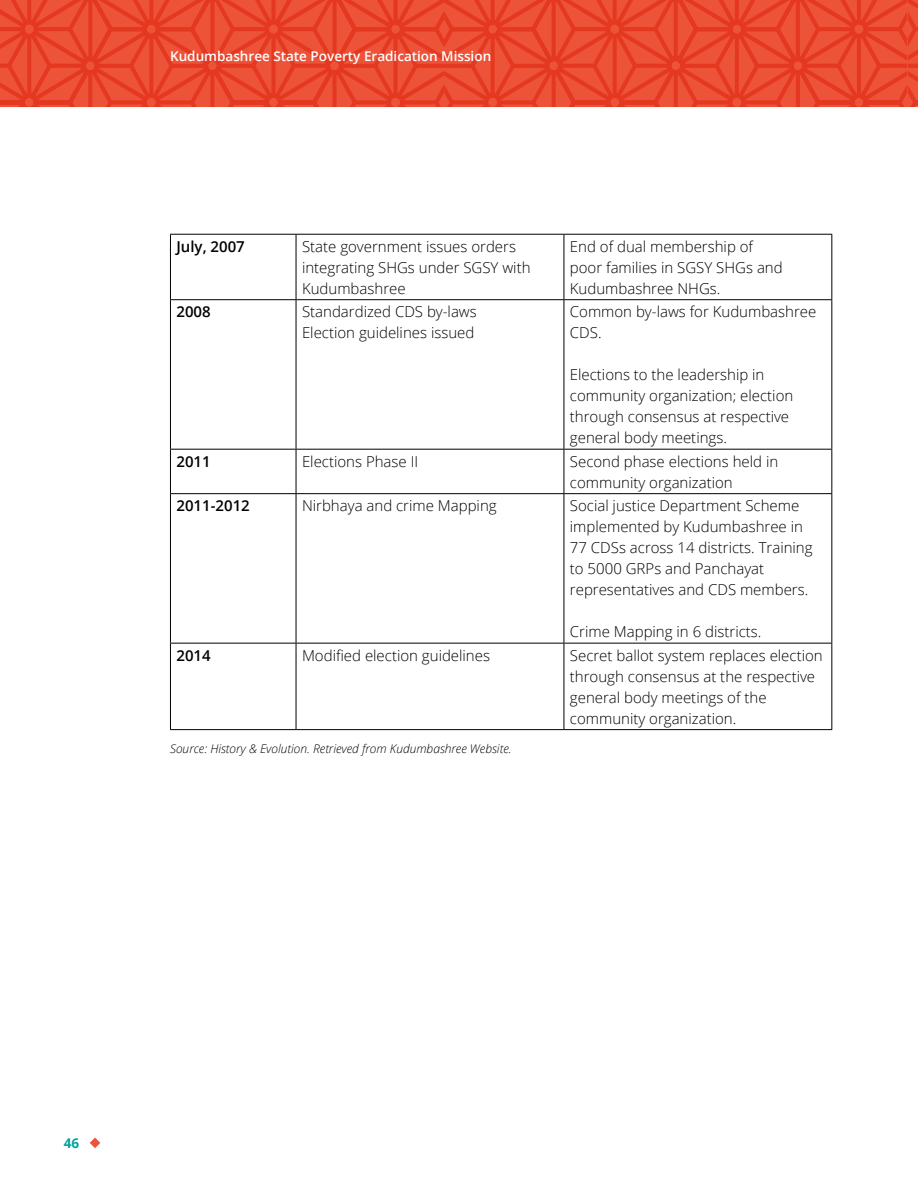
<style>
.page{position:relative;width:918px;height:1188px;background:#fff}
.page>*{position:absolute;margin:0;border:0;box-sizing:border-box;transform-origin:0 0}
.t1{font:300 15px/21px "Open Sans";color:#000}
.t2{font:600 15px "Open Sans";color:#000}
.t3{font:600 13.5px "Open Sans";color:#fff}
.t4{font:700 13.5px "Open Sans";color:#00a39d}
.t5{font:italic 300 12px "Open Sans";color:#000}
</style>
<div class="page">
<svg style="left:0;top:0;width:918px;height:107px;background:#e9482e"></svg>
<svg style="left:90px;top:1138px;width:10px;height:10px"></svg>
<hr style="left:170px;top:234px;width:126px;height:1px;background:#000">
<hr style="left:170px;top:235px;width:1px;height:64px;background:#000">
<hr style="left:296px;top:234px;width:268px;height:1px;background:#000">
<hr style="left:296px;top:235px;width:1px;height:64px;background:#000">
<hr style="left:564px;top:234px;width:268px;height:1px;background:#000">
<hr style="left:564px;top:235px;width:1px;height:64px;background:#000">
<hr style="left:831px;top:235px;width:1px;height:64px;background:#000">
<hr style="left:170px;top:299px;width:126px;height:1px;background:#000">
<hr style="left:170px;top:300px;width:1px;height:149px;background:#000">
<hr style="left:296px;top:299px;width:268px;height:1px;background:#000">
<hr style="left:296px;top:300px;width:1px;height:149px;background:#000">
<hr style="left:564px;top:299px;width:268px;height:1px;background:#000">
<hr style="left:564px;top:300px;width:1px;height:149px;background:#000">
<hr style="left:831px;top:300px;width:1px;height:149px;background:#000">
<hr style="left:170px;top:449px;width:126px;height:1px;background:#000">
<hr style="left:170px;top:450px;width:1px;height:43px;background:#000">
<hr style="left:296px;top:449px;width:268px;height:1px;background:#000">
<hr style="left:296px;top:450px;width:1px;height:43px;background:#000">
<hr style="left:564px;top:449px;width:268px;height:1px;background:#000">
<hr style="left:564px;top:450px;width:1px;height:43px;background:#000">
<hr style="left:831px;top:450px;width:1px;height:43px;background:#000">
<hr style="left:170px;top:493px;width:126px;height:1px;background:#000">
<hr style="left:170px;top:494px;width:1px;height:149px;background:#000">
<hr style="left:296px;top:493px;width:268px;height:1px;background:#000">
<hr style="left:296px;top:494px;width:1px;height:149px;background:#000">
<hr style="left:564px;top:493px;width:268px;height:1px;background:#000">
<hr style="left:564px;top:494px;width:1px;height:149px;background:#000">
<hr style="left:831px;top:494px;width:1px;height:149px;background:#000">
<hr style="left:170px;top:643px;width:126px;height:1px;background:#000">
<hr style="left:170px;top:644px;width:1px;height:85px;background:#000">
<hr style="left:296px;top:643px;width:268px;height:1px;background:#000">
<hr style="left:296px;top:644px;width:1px;height:85px;background:#000">
<hr style="left:564px;top:643px;width:268px;height:1px;background:#000">
<hr style="left:564px;top:644px;width:1px;height:85px;background:#000">
<hr style="left:831px;top:644px;width:1px;height:85px;background:#000">
<hr style="left:170px;top:729px;width:126px;height:1px;background:#000">
<hr style="left:296px;top:729px;width:268px;height:1px;background:#000">
<hr style="left:564px;top:729px;width:268px;height:1px;background:#000">
<p class="t3" style="left:170px;top:47px;width:323px">Kudumbashree State Poverty Eradication Mission</p>
<p class="t2" style="left:176px;top:236px;width:70px">July, 2007</p>
<p class="t1" style="left:302px;top:235px;width:230px">State government issues orders integrating SHGs under SGSY with<br>Kudumbashree</p>
<p class="t1" style="left:570px;top:235px;width:214px">End of dual membership of poor families in SGSY SHGs and<br>Kudumbashree NHGs.</p>
<p class="t2" style="left:176px;top:301px;width:36px">2008</p>
<p class="t1" style="left:302px;top:301px;width:176px">Standardized CDS by-laws<br>Election guidelines issued</p>
<p class="t1" style="left:570px;top:301px;width:248px">Common by-laws for Kudumbashree<br>CDS.</p>
<p class="t1" style="left:570px;top:364px;width:225px">Elections to the leadership in community organization; election through consensus at respective general body meetings.</p>
<p class="t2" style="left:176px;top:451px;width:36px">2011</p>
<p class="t1" style="left:302px;top:450px;width:118px">Elections Phase II</p>
<p class="t1" style="left:570px;top:450px;width:210px">Second phase elections held in community organization</p>
<p class="t2" style="left:176px;top:495px;width:75px">2011-2012</p>
<p class="t1" style="left:302px;top:495px;width:196px">Nirbhaya and crime Mapping</p>
<p class="t1" style="left:570px;top:495px;width:244px">Social justice Department Scheme implemented by Kudumbashree in<br>77 CDSs across 14 districts. Training to 5000 GRPs and Panchayat representatives and CDS members.</p>
<p class="t1" style="left:570px;top:621px;width:193px">Crime Mapping in 6 districts.</p>
<p class="t2" style="left:176px;top:645px;width:36px">2014</p>
<p class="t1" style="left:302px;top:644px;width:190px">Modified election guidelines</p>
<p class="t1" style="left:570px;top:644px;width:254px">Secret ballot system replaces election through consensus at the respective general body meetings of the community organization.</p>
<p class="t5" style="left:170px;top:740px;width:343px">Source: History &amp; Evolution. Retrieved from Kudumbashree Website.</p>
<p class="t4" style="left:64px;top:1134px;width:17px">46</p>
</div>
